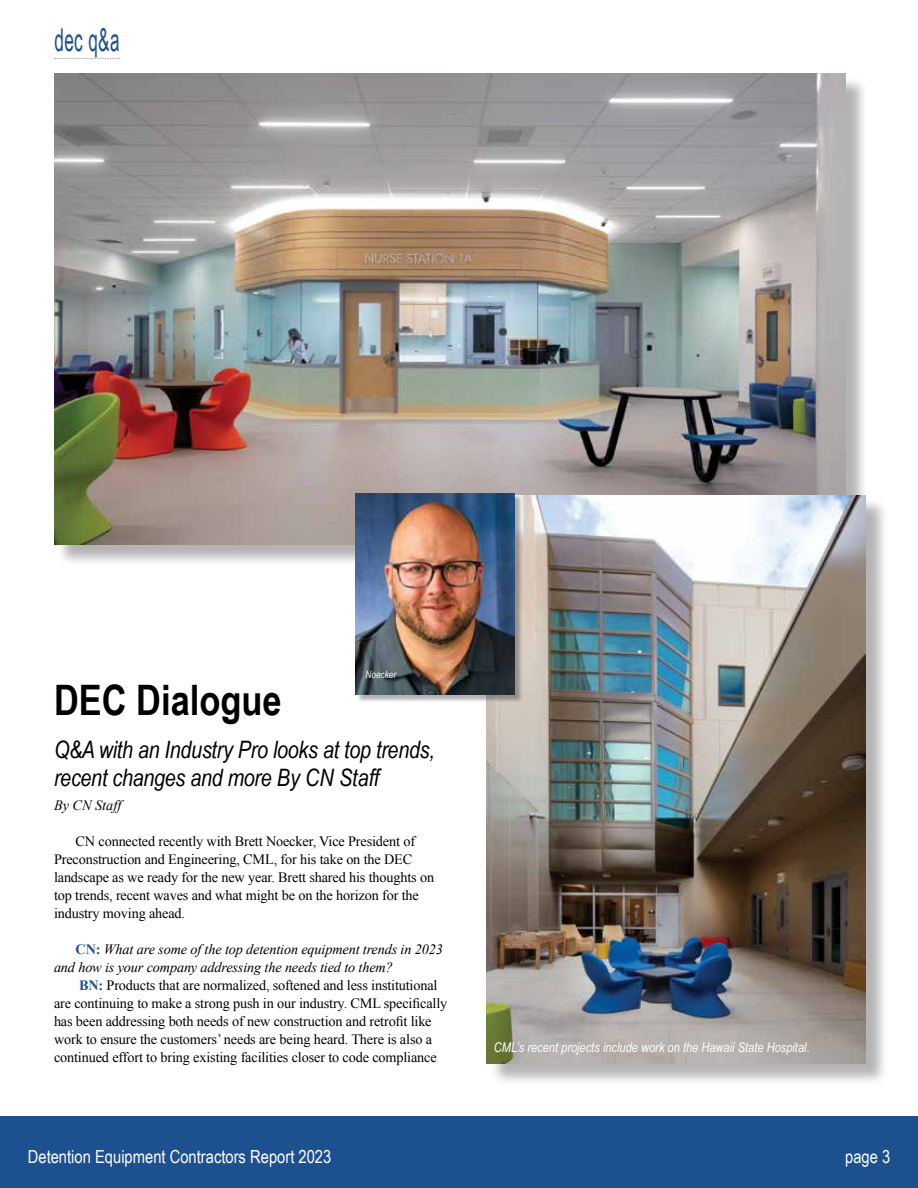
<style>
.page{position:relative;width:918px;height:1188px;background:#fff}
.page>*{position:absolute;margin:0;border:0;box-sizing:border-box;transform-origin:0 0}
.t1{font:700 42px "Arial Narrow";color:#000}
.t2{font:31.5px "Arial Narrow";color:#1d508e;scale:.67 1}
.t3{font:italic 24px/28.8px "Arial Narrow";letter-spacing:-.01em;color:#000}
.t4{font:18px "Arial Narrow";color:#fff}
.t5{font:14.25px/18px "Times New Roman";letter-spacing:-.01em;color:#000}
.t6{font:italic 14.25px/18px "Times New Roman";letter-spacing:-.01em;color:#000}
.t7{font:italic 13.5px "Arial Narrow";color:#fff}
.t8{font:italic 10.05px "Arial Narrow";color:#fff}
.s1{font-weight:700;font-style:normal;color:#1d508e}
.s2{font-weight:700;color:#1d508e}
</style>
<div class="page">
<div style="left:0;top:1117px;width:918px;height:71px;background:#1d508e"></div>
<div style="left:56px;top:76px;width:812px;height:491px;background:#000;opacity:.3"></div>
<img style="left:54px;top:73px;width:792px;height:472px">
<div style="left:490px;top:498px;width:399px;height:589px;background:#000;opacity:.3"></div>
<img style="left:487px;top:495px;width:379px;height:568px">
<div style="left:356px;top:495px;width:167px;height:208px;background:#000;opacity:.3"></div>
<img style="left:356px;top:494px;width:159px;height:200px">
<svg style="left:55px;top:58px;width:65px;height:1px"></svg>
<h2 class="t2" style="left:55px;top:17px;width:99px">dec q&amp;a</h2>
<p class="t8" style="left:366px;top:667px;width:32px">Noecker</p>
<h1 class="t1" style="left:54px;top:669px;width:229px">DEC Dialogue</h1>
<h3 class="t3" style="left:54px;top:734px;width:382px">Q&amp;A with an Industry Pro looks at top trends, recent changes and more By CN Staff</h3>
<p class="t6" style="left:54px;top:796px;width:69px">By CN Staff</p>
<p class="t5" style="left:54px;top:832px;width:382px;text-indent:22px">CN connected recently with Brett Noecker, Vice President of Preconstruction and Engineering, CML, for his take on the DEC landscape as we ready for the new year. Brett shared his thoughts on top trends, recent waves and what might be on the horizon for the industry moving ahead.</p>
<p class="t6" style="left:54px;top:940px;width:390px;text-indent:22px"><span class="s1">CN:</span> What are some of the top detention equipment trends in 2023 and how is your company addressing the needs tied to them?</p>
<p class="t5" style="left:54px;top:976px;width:395px;text-indent:25px"><span class="s2">BN:</span> Products that are normalized, softened and less institutional are continuing to make a strong push in our industry. CML specifically has been addressing both needs of new construction and retrofit like work to ensure the customers’ needs are being heard. There is also a continued effort to bring existing facilities closer to code compliance</p>
<p class="t7" style="left:494px;top:1038px;width:317px">CML’s recent projects include work on the Hawaii State Hospital.</p>
<p class="t4" style="left:28px;top:1144px;width:305px">Detention Equipment Contractors Report 2023</p>
<p class="t4" style="left:845px;top:1144px;width:47px">page 3</p>
</div>
